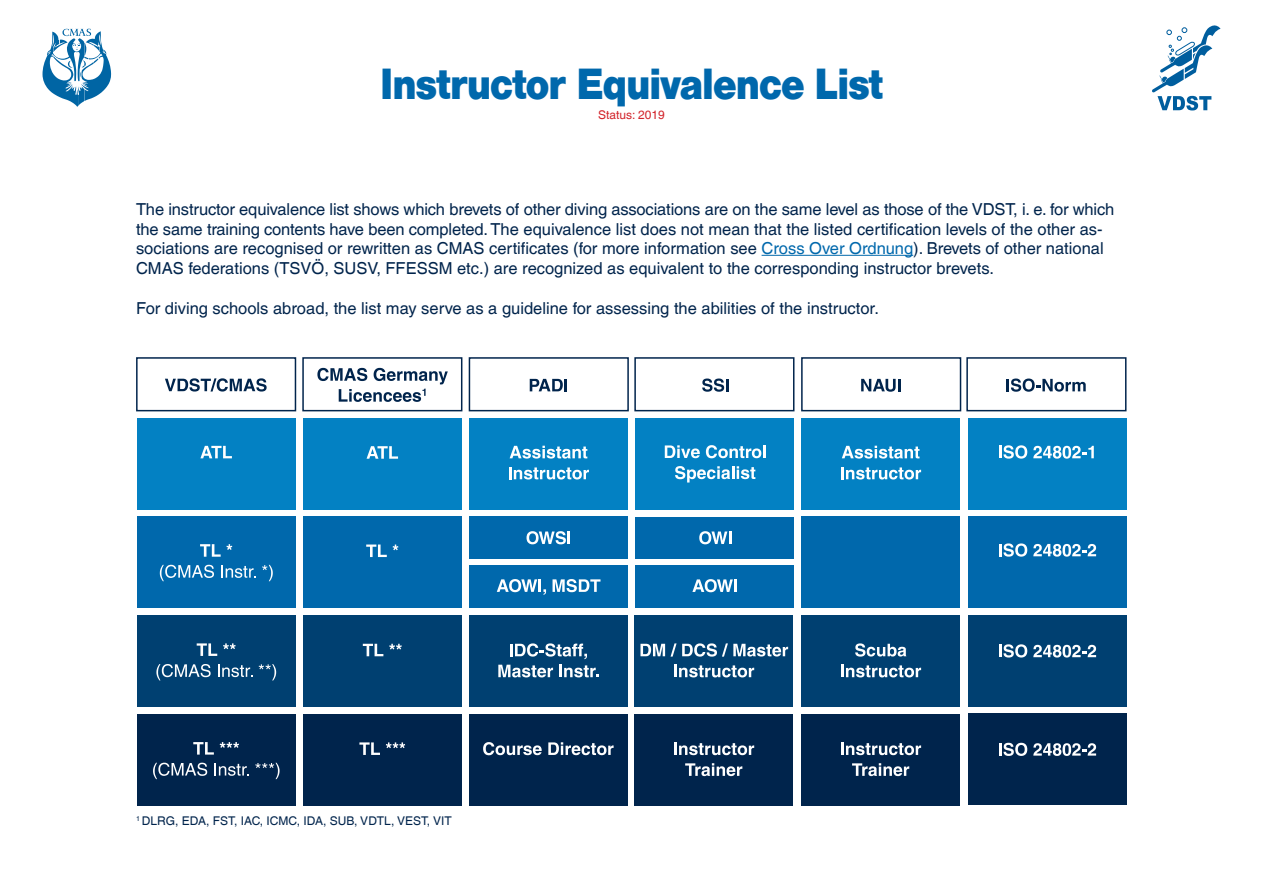
<style>
.page{position:relative;width:1263px;height:893px;background:#fff}
.page>*{position:absolute;margin:0;border:0;box-sizing:border-box;transform-origin:0 0}
.t1{font:700 43.2px "Helvetica BQ";letter-spacing:-.005em;color:#0068ac;scale:.88 1}
.t2{font:16.5px/19.8px "Helvetica";color:#00244c}
.t3{font:12px "Helvetica";color:#00244c}
.t4{font:12px "Helvetica";color:#d2232a}
.s1{color:#0068ac}
</style>
<div class="page">
<svg style="left:43px;top:29px;width:68px;height:78px"></svg>
<svg style="left:1152px;top:25px;width:68px;height:85px"></svg>
<hr style="left:761px;top:255px;width:152px;height:1px;background:#0068ac">
<div style="left:469px;top:566px;width:159px;height:42px;background:#0068ac"></div>
<div style="left:136px;top:357px;width:160px;height:54px;border:2px solid #00244c"></div>
<svg style="left:165px;top:378px;width:102px;height:14px"></svg>
<div style="left:302px;top:357px;width:160px;height:54px;border:2px solid #00244c"></div>
<svg style="left:317px;top:368px;width:131px;height:34px"></svg>
<div style="left:469px;top:357px;width:160px;height:54px;border:2px solid #00244c"></div>
<svg style="left:530px;top:379px;width:37px;height:12px"></svg>
<div style="left:634px;top:357px;width:160px;height:54px;border:2px solid #00244c"></div>
<svg style="left:702px;top:378px;width:26px;height:14px"></svg>
<div style="left:801px;top:357px;width:160px;height:54px;border:2px solid #00244c"></div>
<svg style="left:861px;top:379px;width:40px;height:13px"></svg>
<div style="left:966px;top:357px;width:160px;height:54px;border:2px solid #00244c"></div>
<svg style="left:1006px;top:378px;width:80px;height:14px"></svg>
<div style="left:137px;top:418px;width:159px;height:92px;background:#0381c3"></div>
<svg style="left:200px;top:446px;width:32px;height:12px"></svg>
<div style="left:303px;top:418px;width:159px;height:92px;background:#0381c3"></div>
<svg style="left:367px;top:446px;width:31px;height:13px"></svg>
<div style="left:469px;top:418px;width:159px;height:91px;background:#0381c3"></div>
<svg style="left:510px;top:446px;width:77px;height:13px"></svg>
<svg style="left:509px;top:467px;width:80px;height:12px"></svg>
<div style="left:635px;top:418px;width:159px;height:91px;background:#0381c3"></div>
<svg style="left:665px;top:445px;width:35px;height:13px"></svg>
<svg style="left:706px;top:445px;width:59px;height:13px"></svg>
<svg style="left:675px;top:466px;width:80px;height:16px"></svg>
<div style="left:801px;top:418px;width:159px;height:91px;background:#0381c3"></div>
<svg style="left:841px;top:445px;width:80px;height:35px"></svg>
<div style="left:968px;top:418px;width:159px;height:91px;background:#0381c3"></div>
<svg style="left:999px;top:445px;width:28px;height:14px"></svg>
<svg style="left:1033px;top:446px;width:61px;height:13px"></svg>
<div style="left:137px;top:516px;width:159px;height:92px;background:#0068ac"></div>
<svg style="left:200px;top:544px;width:32px;height:13px"></svg>
<svg style="left:160px;top:565px;width:54px;height:16px"></svg>
<svg style="left:221px;top:565px;width:35px;height:13px"></svg>
<svg style="left:262px;top:565px;width:11px;height:16px"></svg>
<div style="left:303px;top:516px;width:159px;height:92px;background:#0068ac"></div>
<svg style="left:366px;top:544px;width:21px;height:13px"></svg>
<svg style="left:393px;top:544px;width:5px;height:6px"></svg>
<div style="left:469px;top:516px;width:159px;height:43px;background:#0068ac"></div>
<svg style="left:497px;top:579px;width:49px;height:16px"></svg>
<svg style="left:552px;top:579px;width:48px;height:13px"></svg>
<div style="left:968px;top:516px;width:159px;height:92px;background:#0068ac"></div>
<svg style="left:999px;top:543px;width:28px;height:14px"></svg>
<svg style="left:1033px;top:544px;width:63px;height:13px"></svg>
<div style="left:635px;top:566px;width:159px;height:42px;background:#0068ac"></div>
<div style="left:635px;top:517px;width:159px;height:42px;background:#0068ac"></div>
<svg style="left:699px;top:531px;width:32px;height:13px"></svg>
<svg style="left:692px;top:579px;width:45px;height:13px"></svg>
<svg style="left:526px;top:531px;width:44px;height:13px"></svg>
<div style="left:137px;top:615px;width:159px;height:92px;background:#004071"></div>
<svg style="left:197px;top:643px;width:20px;height:13px"></svg>
<svg style="left:223px;top:643px;width:13px;height:6px"></svg>
<svg style="left:156px;top:664px;width:55px;height:16px"></svg>
<svg style="left:218px;top:664px;width:35px;height:13px"></svg>
<svg style="left:259px;top:664px;width:17px;height:16px"></svg>
<div style="left:968px;top:615px;width:159px;height:91px;background:#004071"></div>
<div style="left:303px;top:615px;width:159px;height:92px;background:#004071"></div>
<svg style="left:363px;top:644px;width:20px;height:12px"></svg>
<svg style="left:389px;top:644px;width:13px;height:5px"></svg>
<div style="left:634px;top:615px;width:159px;height:92px;background:#004071"></div>
<svg style="left:640px;top:643px;width:36px;height:14px"></svg>
<svg style="left:682px;top:643px;width:106px;height:14px"></svg>
<svg style="left:674px;top:665px;width:80px;height:12px"></svg>
<div style="left:469px;top:615px;width:158px;height:92px;background:#004071"></div>
<svg style="left:510px;top:643px;width:77px;height:16px"></svg>
<svg style="left:498px;top:665px;width:55px;height:12px"></svg>
<svg style="left:559px;top:665px;width:40px;height:12px"></svg>
<div style="left:801px;top:615px;width:159px;height:92px;background:#004071"></div>
<svg style="left:855px;top:643px;width:51px;height:14px"></svg>
<svg style="left:841px;top:665px;width:80px;height:12px"></svg>
<div style="left:137px;top:714px;width:159px;height:92px;background:#00244c"></div>
<svg style="left:193px;top:742px;width:21px;height:13px"></svg>
<svg style="left:220px;top:742px;width:19px;height:6px"></svg>
<svg style="left:153px;top:763px;width:54px;height:16px"></svg>
<svg style="left:214px;top:763px;width:35px;height:13px"></svg>
<svg style="left:255px;top:763px;width:25px;height:16px"></svg>
<div style="left:968px;top:714px;width:159px;height:91px;background:#00244c"></div>
<div style="left:303px;top:714px;width:159px;height:92px;background:#00244c"></div>
<svg style="left:359px;top:742px;width:21px;height:13px"></svg>
<svg style="left:386px;top:742px;width:19px;height:6px"></svg>
<div style="left:634px;top:714px;width:159px;height:92px;background:#00244c"></div>
<svg style="left:674px;top:742px;width:80px;height:13px"></svg>
<svg style="left:685px;top:763px;width:57px;height:13px"></svg>
<div style="left:469px;top:714px;width:158px;height:92px;background:#00244c"></div>
<svg style="left:483px;top:742px;width:59px;height:13px"></svg>
<svg style="left:548px;top:742px;width:66px;height:13px"></svg>
<div style="left:801px;top:714px;width:159px;height:92px;background:#00244c"></div>
<svg style="left:841px;top:742px;width:80px;height:13px"></svg>
<svg style="left:852px;top:763px;width:57px;height:13px"></svg>
<svg style="left:999px;top:644px;width:28px;height:13px"></svg>
<svg style="left:1033px;top:644px;width:63px;height:63px"></svg>
<svg style="left:999px;top:743px;width:28px;height:13px"></svg>
<svg style="left:1033px;top:743px;width:63px;height:13px"></svg>
<div style="left:801px;top:516px;width:159px;height:92px;background:#0068ac"></div>
<h1 class="t1" style="left:381px;top:58px;width:572px">Instructor Equivalence List</h1>
<p class="t4" style="left:598px;top:108px;width:68px">Status: 2019</p>
<p class="t2" style="left:136px;top:199px;width:980px">The instructor equivalence list shows which brevets of other diving associations are on the same level as those of the VDST, i. e. for which the same training contents have been completed. The equivalence list does not mean that the listed certification levels of the other as&shy;sociations are recognised or rewritten as CMAS certificates (for more information see <span class="s1">Cross Over Ordnung</span>). Brevets of other national CMAS federations (TSVÖ, SUSV, FFESSM etc.) are recognized as equivalent to the corresponding instructor brevets.</p>
<p class="t2" style="left:136px;top:298px;width:744px">For diving schools abroad, the list may serve as a guideline for assessing the abilities of the instructor.</p>
<p class="t3" style="left:136px;top:813px;width:317px"><sup>1</sup> DLRG, EDA, FST, IAC, ICMC, IDA, SUB, VDTL, VEST, VIT</p>
</div>
